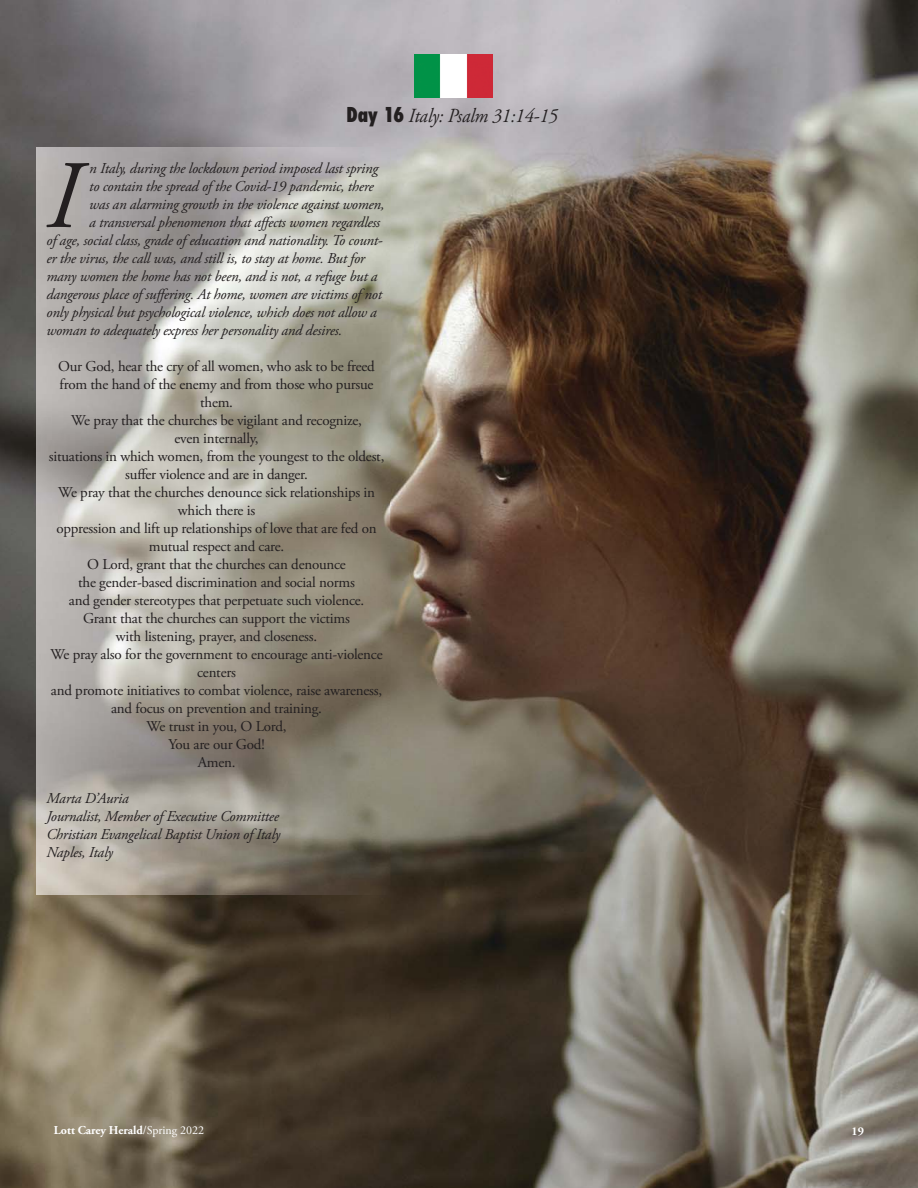
<style>
.page{position:relative;width:918px;height:1188px;background:#fff}
.page>*{position:absolute;margin:0;border:0;box-sizing:border-box;transform-origin:0 0}
.t1{font:italic 96.45px "Adobe Garamond Pro";color:#231f20}
.t2{font:italic 19.95px "Adobe Garamond Pro";letter-spacing:-.01em;color:#231f20;scale:.94 1}
.t3{font:15px/18px "Adobe Garamond Pro";letter-spacing:-.015em;color:#231f20;text-align:center}
.t4{font:italic 15px/18px "Adobe Garamond Pro";letter-spacing:-.015em;color:#231f20}
.t5{font:700 12px "Adobe Garamond Pro";color:#fff}
.s1{font-family:"Futura";font-weight:800;font-style:normal;font-stretch:condensed}
.s2{font-weight:400}
</style>
<div class="page">
<img style="left:0;top:0;width:918px;height:1188px">
<img style="left:36px;top:147px;width:353px;height:747px">
<img style="left:414px;top:54px;width:79px;height:44px">
<h2 class="t2" style="left:347px;top:107px;width:226px"><span class="s1">Day 16</span> Italy: Psalm 31:14-15</h2>
<h1 class="t1" style="left:46px;top:158px;width:34px">I</h1>
<p class="t4" style="left:89px;top:160px;width:290px">n Italy, during the lockdown period imposed last spring</p>
<p class="t4" style="left:89px;top:178px;width:286px">to contain the spread of the Covid-19 pandemic, there</p>
<p class="t4" style="left:89px;top:196px;width:297px">was an alarming growth in the violence against women,</p>
<p class="t4" style="left:89px;top:214px;width:292px">a transversal phenomenon that affects women regardless</p>
<p class="t4" style="left:47px;top:232px;width:338px">of age, social class, grade of education and nationality. To count-</p>
<p class="t4" style="left:47px;top:250px;width:320px">er the virus, the call was, and still is, to stay at home. But for</p>
<p class="t4" style="left:47px;top:268px;width:333px">many women the home has not been, and is not, a refuge but a</p>
<p class="t4" style="left:47px;top:286px;width:337px">dangerous place of suffering. At home, women are victims of not</p>
<p class="t4" style="left:47px;top:304px;width:332px">only physical but psychological violence, which does not allow a</p>
<p class="t4" style="left:47px;top:322px;width:297px">woman to adequately express her personality and desires.</p>
<p class="t3" style="left:49px;top:358px;width:337px">Our God, hear the cry of all women, who ask to be freed from the hand of the enemy and from those who pursue them.<br>We pray that the churches be vigilant and recognize,<br>even internally,<br>situations in which women, from the youngest to the oldest, suffer violence and are in danger.<br>We pray that the churches denounce sick relationships in which there is<br>oppression and lift up relationships of love that are fed on mutual respect and care.<br>O Lord, grant that the churches can denounce<br>the gender-based discrimination and social norms<br>and gender stereotypes that perpetuate such violence.<br>Grant that the churches can support the victims<br>with listening, prayer, and closeness.<br>We pray also for the government to encourage anti-violence centers<br>and promote initiatives to combat violence, raise awareness, and focus on prevention and training.<br>We trust in you, O Lord,<br>You are our God!<br>Amen.</p>
<p class="t4" style="left:46px;top:790px;width:235px">Marta D’Auria<br>Journalist, Member of Executive Committee<br>Christian Evangelical Baptist Union of Italy<br>Naples, Italy</p>
<p class="t5" style="left:54px;top:1125px;width:152px">Lott Carey Herald<span class="s2">/Spring 2022</span></p>
<p class="t5" style="left:852px;top:1126px;width:14px">19</p>
</div>
